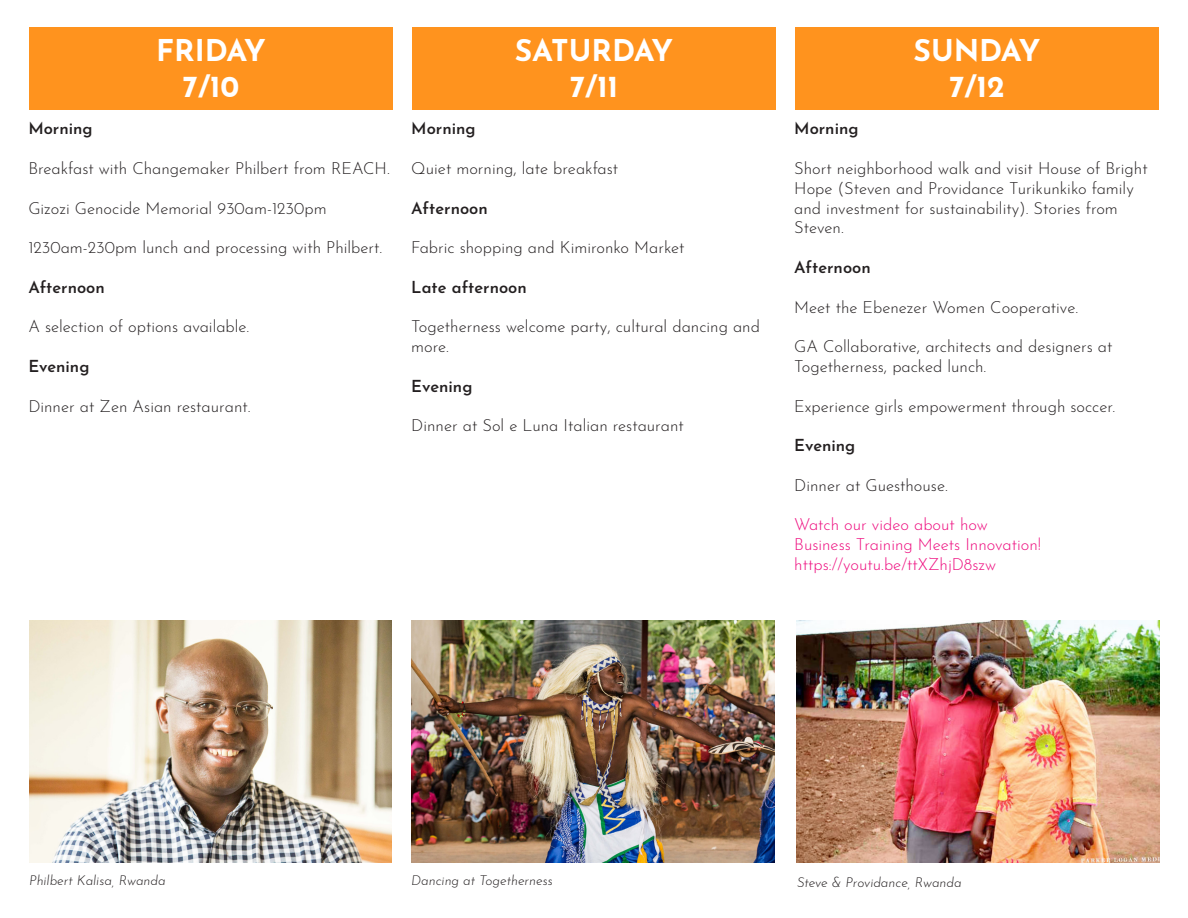
<style>
.page{position:relative;width:1188px;height:918px;background:#fff}
.page>*{position:absolute;margin:0;border:0;box-sizing:border-box;transform-origin:0 0}
.t1{font:700 30px "Josefin Sans";color:#fff}
.t2{font:300 16.5px/19.8px "Josefin Sans";color:#231f20}
.t3{font:600 16.5px "Josefin Sans";color:#231f20}
.t4{font:300 16.5px "Josefin Sans";color:#ee097d}
.t5{font:italic 300 13.5px "Josefin Sans";color:#231f20}
</style>
<div class="page">
<div style="left:412px;top:27px;width:364px;height:82px;background:#ff931e"></div>
<div style="left:795px;top:27px;width:364px;height:82px;background:#ff931e"></div>
<div style="left:29px;top:27px;width:364px;height:82px;background:#ff931e"></div>
<img style="left:29px;top:620px;width:363px;height:243px">
<img style="left:796px;top:620px;width:364px;height:243px">
<img style="left:411px;top:620px;width:364px;height:243px">
<p class="t1" style="left:156px;top:24px;width:111px">FRIDAY</p>
<p class="t1" style="left:183px;top:60px;width:58px">7/10</p>
<p class="t3" style="left:28px;top:115px;width:66px">Morning</p>
<p class="t2" style="left:28px;top:157px;width:363px">Breakfast with Changemaker Philbert from REACH.</p>
<p class="t2" style="left:28px;top:196px;width:300px">Gizozi Genocide Memorial 930am-1230pm</p>
<p class="t2" style="left:28px;top:236px;width:355px">1230am-230pm lunch and processing with Philbert.</p>
<p class="t3" style="left:28px;top:273px;width:78px">Afternoon</p>
<p class="t2" style="left:28px;top:315px;width:223px">A selection of options available.</p>
<p class="t3" style="left:28px;top:352px;width:63px">Evening</p>
<p class="t2" style="left:28px;top:394px;width:224px">Dinner at Zen Asian restaurant.</p>
<p class="t1" style="left:515px;top:24px;width:160px">SATURDAY</p>
<p class="t1" style="left:570px;top:60px;width:50px">7/11</p>
<p class="t3" style="left:411px;top:115px;width:66px">Morning</p>
<p class="t2" style="left:411px;top:157px;width:208px">Quiet morning, late breakfast</p>
<p class="t3" style="left:411px;top:194px;width:78px">Afternoon</p>
<p class="t2" style="left:411px;top:236px;width:275px">Fabric shopping and Kimironko Market</p>
<p class="t3" style="left:411px;top:273px;width:117px">Late afternoon</p>
<p class="t2" style="left:411px;top:315px;width:350px">Togetherness welcome party, cultural dancing and more.</p>
<p class="t3" style="left:411px;top:372px;width:63px">Evening</p>
<p class="t2" style="left:411px;top:414px;width:274px">Dinner at Sol e Luna Italian restaurant</p>
<p class="t1" style="left:914px;top:24px;width:128px">SUNDAY</p>
<p class="t1" style="left:949px;top:60px;width:57px">7/12</p>
<p class="t3" style="left:794px;top:115px;width:66px">Morning</p>
<p class="t2" style="left:794px;top:157px;width:355px">Short neighborhood walk and visit House of Bright Hope (Steven and Providance Turikunkiko family and investment for sustainability). Stories from Steven.</p>
<p class="t3" style="left:794px;top:253px;width:78px">Afternoon</p>
<p class="t2" style="left:794px;top:295px;width:285px">Meet the Ebenezer Women Cooperative.</p>
<p class="t2" style="left:794px;top:335px;width:320px">GA Collaborative, architects and designers at<br>Togetherness, packed lunch.</p>
<p class="t2" style="left:794px;top:394px;width:322px">Experience girls empowerment through soccer.</p>
<p class="t3" style="left:794px;top:431px;width:63px">Evening</p>
<p class="t2" style="left:794px;top:474px;width:155px">Dinner at Guesthouse.</p>
<p class="t4" style="left:794px;top:512px;width:195px">Watch our video about how</p>
<p class="t4" style="left:794px;top:532px;width:248px">Business Training Meets Innovation!</p>
<p class="t4" style="left:794px;top:551px;width:203px">https://youtu.be/ttXZhjD8szw</p>
<p class="t5" style="left:29px;top:869px;width:138px">Philbert Kalisa, Rwanda</p>
<p class="t5" style="left:411px;top:869px;width:143px">Dancing at Togetherness</p>
<p class="t5" style="left:797px;top:871px;width:166px">Steve &amp; Providance, Rwanda</p>
</div>
